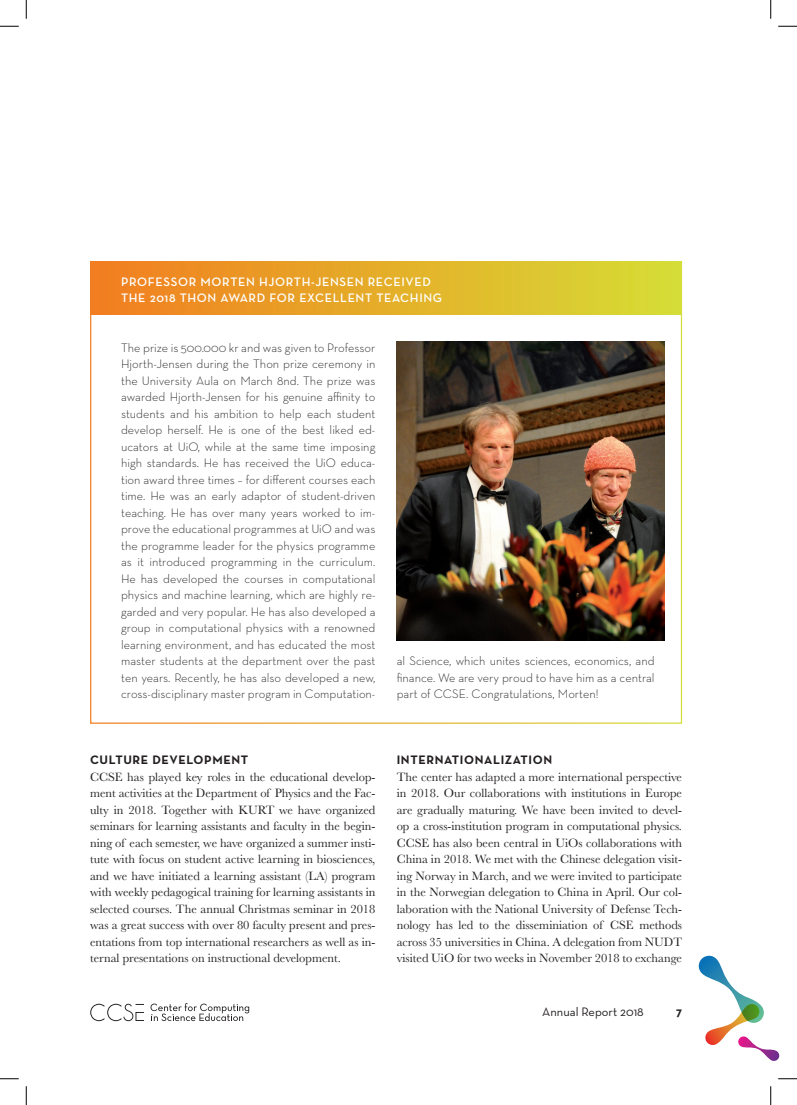
<style>
.page{position:relative;width:797px;height:1105px;background:#fff}
.page>*{position:absolute;margin:0;border:0;box-sizing:border-box;transform-origin:0 0}
.t1{font:12.5px/16.5px "Baskerville";color:#231f20;text-align:justify}
.t2{font:300 12.5px/16.5px "Neutra Text";color:#231f20;text-align:justify}
.t3{font:600 12.5px/16.5px "Neutra Text";letter-spacing:.05em;color:#fff}
.t4{font:700 12.5px "Neutra Text";letter-spacing:.05em;color:#231f20}
.t5{font:12.5px "Neutra Text";color:#231f20}
</style>
<div class="page">
<svg style="left:698px;top:955px;width:81px;height:105px"></svg>
<svg style="left:90px;top:1004px;width:54px;height:17px"></svg>
<svg style="left:150px;top:1003px;width:99px;height:18px"></svg>
<div style="left:91px;top:262px;width:590px;height:52px;background:linear-gradient(to right,#f27d1f,#d6de36)"></div>
<img style="left:397px;top:341px;width:267px;height:299px">
<svg style="left:0;top:25px;width:19px;height:2px"></svg>
<svg style="left:778px;top:25px;width:19px;height:2px"></svg>
<svg style="left:0;top:1078px;width:19px;height:1px"></svg>
<svg style="left:778px;top:1078px;width:19px;height:1px"></svg>
<svg style="left:25px;top:0;width:2px;height:19px"></svg>
<svg style="left:25px;top:1086px;width:2px;height:19px"></svg>
<svg style="left:770px;top:0;width:1px;height:19px"></svg>
<svg style="left:770px;top:1086px;width:1px;height:19px"></svg>
<p class="t3" style="left:121px;top:273px;width:322px">PROFESSOR MORTEN HJORTH-JENSEN RECEIVED<br>THE 2018 THON AWARD FOR EXCELLENT TEACHING</p>
<p class="t2" style="left:121px;top:339px;width:256px">The prize is 500.000 kr and was given to Professor Hjorth-Jensen during the Thon prize ceremony in the University Aula on March 8nd. The prize was awarded Hjorth-Jensen for his genuine affinity to students and his ambition to help each student develop herself. He is one of the best liked ed&shy;ucators at UiO, while at the same time imposing high standards. He has received the UiO educa&shy;tion award three times – for different courses each time. He was an early adaptor of student-driven teaching. He has over many years worked to im&shy;prove the educational programmes at UiO and was the programme leader for the physics programme as it introduced programming in the curriculum.<br>He has developed the courses in computational physics and machine learning, which are highly re&shy;garded and very popular. He has also developed a group in computational physics with a renowned learning environment, and has educated the most master students at the department over the past ten years. Recently, he has also developed a new, cross-disciplinary master program in Computation-</p>
<p class="t2" style="left:397px;top:652px;width:259px">al Science, which unites sciences, economics, and finance. We are very proud to have him as a central part of CCSE. Congratulations, Morten!</p>
<p class="t4" style="left:90px;top:752px;width:160px">CULTURE DEVELOPMENT</p>
<p class="t1" style="left:90px;top:769px;width:287px">CCSE has played key roles in the educational develop&shy;ment activities at the Department of Physics and the Fac&shy;ulty in 2018. Together with KURT we have organized seminars for learning assistants and faculty in the begin&shy;ning of each semester, we have organized a summer insti&shy;tute with focus on student active learning in biosciences, and we have initiated a learning assistant (LA) program with weekly pedagogical training for learning assistants in selected courses. The annual Christmas seminar in 2018 was a great success with over 80 faculty present and pres&shy;entations from top international researchers as well as in&shy;ternal presentations on instructional development.</p>
<p class="t4" style="left:397px;top:752px;width:157px">INTERNATIONALIZATION</p>
<p class="t1" style="left:397px;top:769px;width:287px">The center has adapted a more international perspective in 2018. Our collaborations with institutions in Europe are gradually maturing. We have been invited to devel&shy;op a cross-institution program in computational physics.<br>CCSE has also been central in UiOs collaborations with China in 2018. We met with the Chinese delegation visit&shy;ing Norway in March, and we were invited to participate in the Norwegian delegation to China in April. Our col&shy;laboration with the National University of Defense Tech&shy;nology has led to the disseminiation of CSE methods across 35 universities in China. A delegation from NUDT visited UiO for two weeks in November 2018 to exchange</p>
<p class="t5" style="left:542px;top:1004px;width:103px">Annual Report 2018</p>
<p class="t4" style="left:676px;top:1003px;width:8px">7</p>
</div>
